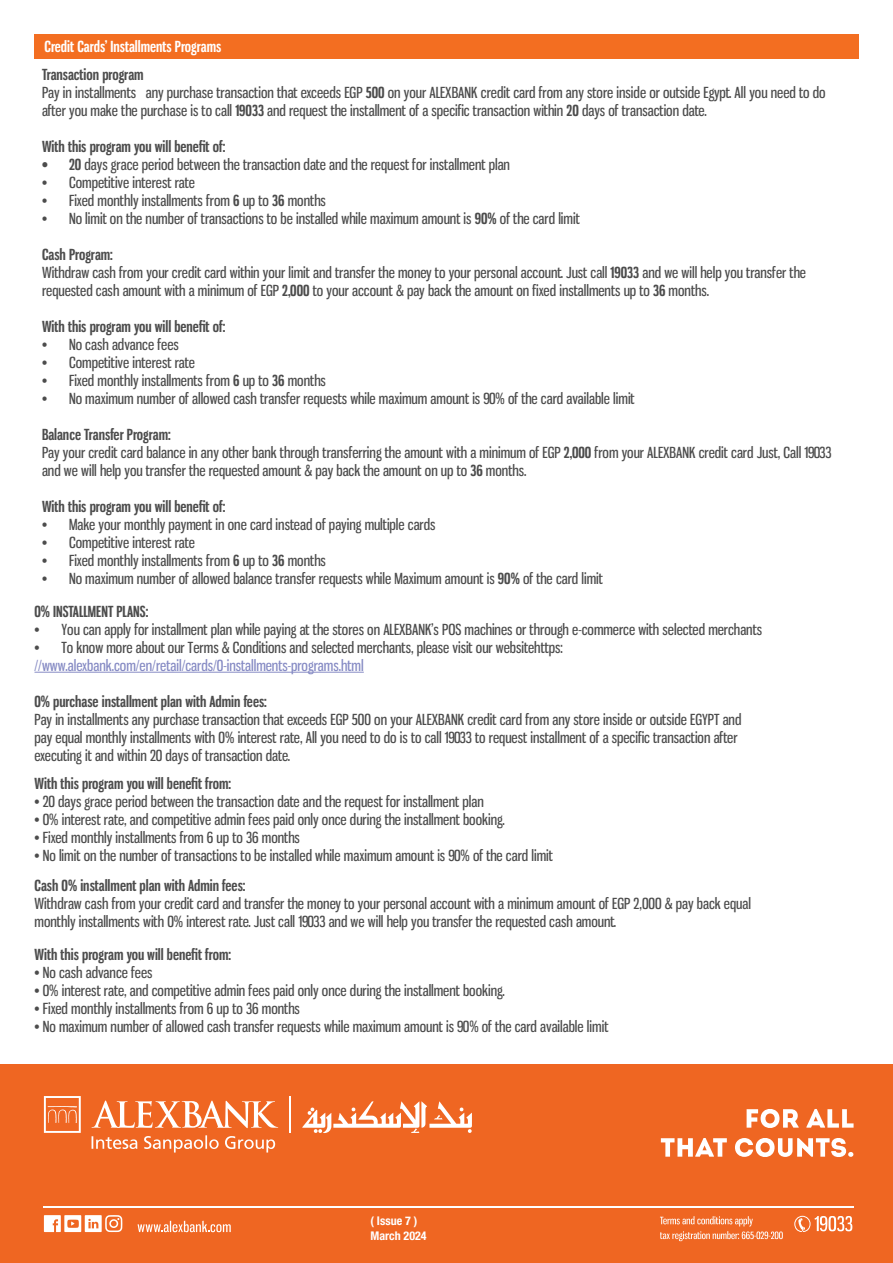
<style>
.page{position:relative;width:893px;height:1263px;background:#fff}
.page>*{position:absolute;margin:0;border:0;box-sizing:border-box;transform-origin:0 0}
.t1{font:15px/18px "Gnuolane";color:#4c4c4c}
.t2{font:700 15px "Gnuolane Rg";color:#4c4c4c}
.t3{font:15px "Gnuolane";color:#868bc4}
.t4{font:700 15px "Gnuolane Rg";color:#fff}
.t5{font:700 condensed 12px/14.4px "Helvetica Neue LT Pro";color:#fff}
.s1{font-family:"Gnuolane Rg";font-weight:700}
</style>
<div class="page">
<div style="left:0;top:1064px;width:893px;height:199px;background:#ef6622"></div>
<hr style="left:43px;top:1206px;width:811px;height:1px;background:#fff">
<svg style="left:44px;top:1215px;width:78px;height:17px"></svg>
<hr style="left:289px;top:1096px;width:2px;height:37px;background:#fff">
<svg style="left:302px;top:1101px;width:170px;height:32px"></svg>
<svg style="left:92px;top:1100px;width:186px;height:28px"></svg>
<svg style="left:44px;top:1096px;width:37px;height:37px"></svg>
<svg style="left:92px;top:1135px;width:183px;height:17px"></svg>
<svg style="left:138px;top:1221px;width:93px;height:11px"></svg>
<svg style="left:794px;top:1216px;width:58px;height:16px"></svg>
<svg style="left:661px;top:1138px;width:66px;height:19px"></svg>
<svg style="left:735px;top:1109px;width:118px;height:48px"></svg>
<svg style="left:660px;top:1216px;width:123px;height:25px"></svg>
<div style="left:34px;top:35px;width:824px;height:24px;background:#f36e21"></div>
<hr style="left:34px;top:672px;width:330px;height:1px;background:#868bc4">
<p class="t4" style="left:44px;top:37px;width:178px">Credit Cards’ Installments Programs</p>
<p class="t2" style="left:42px;top:65px;width:103px">Transaction program</p>
<p class="t1" style="left:42px;top:82px;width:785px">Pay in installments any purchase transaction that exceeds EGP <span class="s1">500</span> on your ALEXBANK credit card from any store inside or outside Egypt. All you need to do after you make the purchase is to call <span class="s1">19033</span> and request the installment of a specific transaction within <span class="s1">20</span> days of transaction date.</p>
<p class="t2" style="left:42px;top:137px;width:185px">With this program you will benefit of:</p>
<p class="t1" style="left:42px;top:154px;width:470px"><span class="s1">• 20</span> days grace period between the transaction date and the request for installment plan</p>
<p class="t1" style="left:42px;top:172px;width:154px">• Competitive interest rate</p>
<p class="t1" style="left:42px;top:190px;width:285px">• Fixed monthly installments from <span class="s1">6</span> up to <span class="s1">36</span> months</p>
<p class="t1" style="left:42px;top:208px;width:539px">• No limit on the number of transactions to be installed while maximum amount is <span class="s1">90%</span> of the card limit</p>
<p class="t2" style="left:42px;top:245px;width:72px">Cash Program:</p>
<p class="t1" style="left:42px;top:262px;width:765px">Withdraw cash from your credit card within your limit and transfer the money to your personal account. Just call <span class="s1">19033</span> and we will help you transfer the requested cash amount with a minimum of EGP <span class="s1">2,000</span> to your account &amp; pay back the amount on fixed installments up to <span class="s1">36</span> months.</p>
<p class="t2" style="left:42px;top:317px;width:185px">With this program you will benefit of:</p>
<p class="t1" style="left:42px;top:334px;width:138px">• No cash advance fees</p>
<p class="t1" style="left:42px;top:352px;width:154px">• Competitive interest rate</p>
<p class="t1" style="left:42px;top:370px;width:285px">• Fixed monthly installments from <span class="s1">6</span> up to <span class="s1">36</span> months</p>
<p class="t1" style="left:42px;top:388px;width:594px">• No maximum number of allowed cash transfer requests while maximum amount is 90% of the card available limit</p>
<p class="t2" style="left:42px;top:425px;width:130px">Balance Transfer Program:</p>
<p class="t1" style="left:42px;top:442px;width:791px">Pay your credit card balance in any other bank through transferring the amount with a minimum of EGP <span class="s1">2,000</span> from your ALEXBANK credit card Just, Call 19033 and we will help you transfer the requested amount &amp; pay back the amount on up to <span class="s1">36</span> months.</p>
<p class="t2" style="left:42px;top:497px;width:185px">With this program you will benefit of:</p>
<p class="t1" style="left:42px;top:514px;width:395px">• Make your monthly payment in one card instead of paying multiple cards</p>
<p class="t1" style="left:42px;top:532px;width:154px">• Competitive interest rate</p>
<p class="t1" style="left:42px;top:550px;width:285px">• Fixed monthly installments from <span class="s1">6</span> up to <span class="s1">36</span> months</p>
<p class="t1" style="left:42px;top:568px;width:562px">• No maximum number of allowed balance transfer requests while Maximum amount is <span class="s1">90%</span> of the card limit</p>
<p class="t2" style="left:34px;top:602px;width:115px">0% INSTALLMENT PLANS:</p>
<p class="t1" style="left:34px;top:619px;width:729px">• You can apply for installment plan while paying at the stores on ALEXBANK’s POS machines or through e-commerce with selected merchants</p>
<p class="t1" style="left:34px;top:637px;width:530px">• To know more about our Terms &amp; Conditions and selected merchants, please visit our websitehttps:</p>
<p class="t3" style="left:34px;top:654px;width:331px">//www.alexbank.com/en/retail/cards/0-installments-programs.html</p>
<p class="t2" style="left:34px;top:692px;width:234px">0% purchase installment plan with Admin fees:</p>
<p class="t1" style="left:34px;top:709px;width:708px">Pay in installments any purchase transaction that exceeds EGP 500 on your ALEXBANK credit card from any store inside or outside EGYPT and pay equal monthly installments with 0% interest rate, All you need to do is to call 19033 to request installment of a specific transaction after executing it and within 20 days of transaction date.</p>
<p class="t2" style="left:34px;top:775px;width:198px">With this program you will benefit from:</p>
<p class="t1" style="left:34px;top:792px;width:451px">• 20 days grace period between the transaction date and the request for installment plan</p>
<p class="t1" style="left:34px;top:810px;width:472px">• 0% interest rate, and competitive admin fees paid only once during the installment booking.</p>
<p class="t1" style="left:34px;top:828px;width:267px">• Fixed monthly installments from 6 up to 36 months</p>
<p class="t1" style="left:34px;top:846px;width:520px">• No limit on the number of transactions to be installed while maximum amount is 90% of the card limit</p>
<p class="t2" style="left:34px;top:876px;width:213px">Cash 0% installment plan with Admin fees:</p>
<p class="t1" style="left:34px;top:894px;width:718px">Withdraw cash from your credit card and transfer the money to your personal account with a minimum amount of EGP 2,000 &amp; pay back equal monthly installments with 0% interest rate. Just call 19033 and we will help you transfer the requested cash amount.</p>
<p class="t2" style="left:34px;top:946px;width:198px">With this program you will benefit from:</p>
<p class="t1" style="left:34px;top:963px;width:120px">• No cash advance fees</p>
<p class="t1" style="left:34px;top:981px;width:472px">• 0% interest rate, and competitive admin fees paid only once during the installment booking.</p>
<p class="t1" style="left:34px;top:999px;width:267px">• Fixed monthly installments from 6 up to 36 months</p>
<p class="t1" style="left:34px;top:1017px;width:575px">• No maximum number of allowed cash transfer requests while maximum amount is 90% of the card available limit</p>
<p class="t5" style="left:370px;top:1213px;width:58px">( Issue 7 )<br>March 2024</p>
</div>
